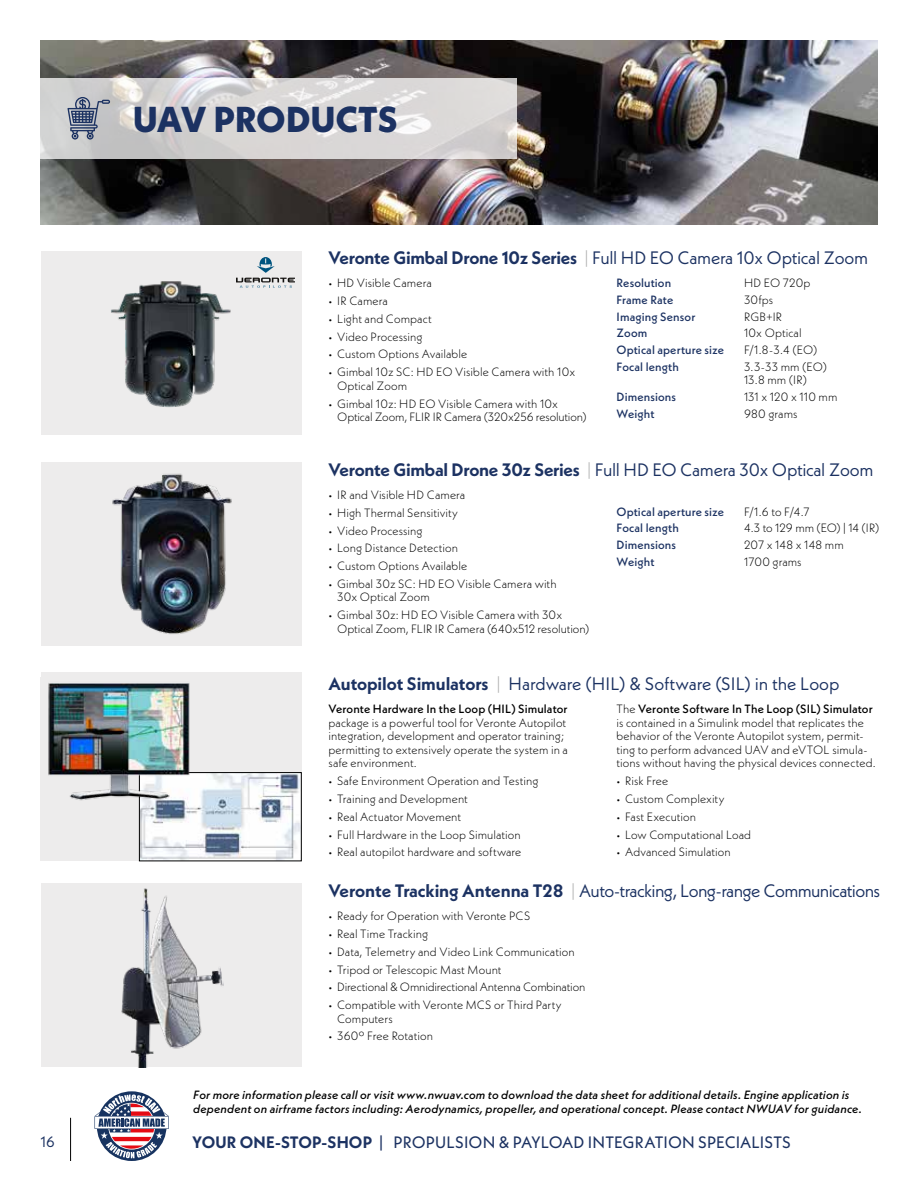
<style>
.page{position:relative;width:918px;height:1188px;background:#fff}
.page>*{position:absolute;margin:0;border:0;box-sizing:border-box;transform-origin:0 0}
.t1{font:800 36px "Neue Kabel";letter-spacing:.005em;color:#1c3262}
.t2{font:18px "Neue Kabel";letter-spacing:-.02em;color:#1c3262}
.t3{font:16.5px "Neue Kabel";letter-spacing:.005em;color:#1c3262}
.t4{font:15px "Neue Kabel";color:#1c3262}
.t5{font:300 12px/13.5px "Neue Kabel";letter-spacing:.005em;color:#000}
.t6{font:italic 500 12px/13.5px "Neue Kabel";letter-spacing:.01em;color:#000}
.t7{font:500 12px "Neue Kabel";letter-spacing:.01em;color:#1c3262}
.t8{font:500 12px "Neue Kabel";letter-spacing:.01em;color:#000}
.s1{font-weight:700}
.s2{font-weight:300;color:#abacac}
.s3{font-weight:500}
</style>
<div class="page">
<hr style="left:70px;top:1118px;width:1px;height:43px;background:#000">
<svg style="left:94px;top:1091px;width:75px;height:70px"></svg>
<img style="left:40px;top:40px;width:838px;height:185px">
<svg style="left:40px;top:78px;width:476px;height:81px;background:#d8d6d6"></svg>
<div style="left:41px;top:251px;width:261px;height:184px;background:#edecec"></div>
<div style="left:41px;top:462px;width:261px;height:184px;background:#edecec"></div>
<div style="left:41px;top:883px;width:261px;height:184px;background:#edecec"></div>
<svg style="left:236px;top:257px;width:59px;height:31px"></svg>
<img style="left:112px;top:473px;width:120px;height:161px">
<svg style="left:67px;top:97px;width:43px;height:43px;background:#9299a8"></svg>
<div style="left:40px;top:677px;width:262px;height:184px;background:#edecec"></div>
<img style="left:141px;top:774px;width:159px;height:85px">
<div style="left:139px;top:772px;width:163px;height:89px;border:1px solid #000"></div>
<img style="left:41px;top:673px;width:178px;height:134px">
<img style="left:111px;top:281px;width:120px;height:127px">
<img style="left:121px;top:888px;width:103px;height:179px">
<h1 class="t1" style="left:133px;top:97px;width:266px">UAV PRODUCTS</h1>
<h2 class="t2" style="left:328px;top:246px;width:541px"><span class="s1">Veronte Gimbal Drone 10z Series</span> <span class="s2">|</span> Full HD EO Camera 10x Optical Zoom</h2>
<p class="t5" style="left:328px;top:276px;width:105px">• HD Visible Camera</p>
<p class="t5" style="left:328px;top:294px;width:61px">• IR Camera</p>
<p class="t5" style="left:328px;top:312px;width:105px">• Light and Compact</p>
<p class="t5" style="left:328px;top:330px;width:96px">• Video Processing</p>
<p class="t5" style="left:328px;top:347px;width:140px">• Custom Options Available</p>
<p class="t5" style="left:337px;top:365px;width:240px;text-indent:-9px">• Gimbal 10z SC: HD EO Visible Camera with 10x<br>Optical Zoom</p>
<p class="t5" style="left:337px;top:397px;width:251px;text-indent:-9px">• Gimbal 10z: HD EO Visible Camera with 10x<br>Optical Zoom, FLIR IR Camera (320x256 resolution)</p>
<p class="t7" style="left:616px;top:275px;width:56px">Resolution</p>
<p class="t5" style="left:744px;top:276px;width:68px">HD EO 720p</p>
<p class="t7" style="left:616px;top:292px;width:58px">Frame Rate</p>
<p class="t5" style="left:744px;top:293px;width:31px">30fps</p>
<p class="t7" style="left:616px;top:309px;width:80px">Imaging Sensor</p>
<p class="t5" style="left:744px;top:310px;width:40px">RGB+IR</p>
<p class="t7" style="left:616px;top:326px;width:32px">Zoom</p>
<p class="t5" style="left:744px;top:326px;width:59px">10x Optical</p>
<p class="t7" style="left:616px;top:342px;width:109px">Optical aperture size</p>
<p class="t5" style="left:744px;top:343px;width:75px">F/1.8-3.4 (EO)</p>
<p class="t7" style="left:616px;top:359px;width:64px">Focal length</p>
<p class="t5" style="left:744px;top:360px;width:84px">3.3-33 mm (EO)<br>13.8 mm (IR)</p>
<p class="t7" style="left:616px;top:389px;width:61px">Dimensions</p>
<p class="t5" style="left:744px;top:390px;width:95px">131 x 120 x 110 mm</p>
<p class="t7" style="left:616px;top:406px;width:39px">Weight</p>
<p class="t5" style="left:744px;top:407px;width:55px">980 grams</p>
<h2 class="t2" style="left:328px;top:458px;width:546px"><span class="s1">Veronte Gimbal Drone 30z Series</span> <span class="s2">|</span> Full HD EO Camera 30x Optical Zoom</h2>
<p class="t5" style="left:328px;top:488px;width:138px">• IR and Visible HD Camera</p>
<p class="t5" style="left:328px;top:506px;width:131px">• High Thermal Sensitivity</p>
<p class="t5" style="left:328px;top:523px;width:96px">• Video Processing</p>
<p class="t5" style="left:328px;top:541px;width:131px">• Long Distance Detection</p>
<p class="t5" style="left:328px;top:559px;width:140px">• Custom Options Available</p>
<p class="t5" style="left:337px;top:577px;width:221px;text-indent:-9px">• Gimbal 30z SC: HD EO Visible Camera with<br>30x Optical Zoom</p>
<p class="t5" style="left:337px;top:608px;width:254px;text-indent:-9px">• Gimbal 30z: HD EO Visible Camera with 30x<br>Optical Zoom, FLIR IR Camera (640x512 resolution)</p>
<p class="t7" style="left:616px;top:504px;width:109px">Optical aperture size</p>
<p class="t5" style="left:744px;top:505px;width:67px">F/1.6 to F/4.7</p>
<p class="t7" style="left:616px;top:520px;width:64px">Focal length</p>
<p class="t5" style="left:744px;top:521px;width:137px">4.3 to 129 mm (EO) | 14 (IR)</p>
<p class="t7" style="left:616px;top:537px;width:61px">Dimensions</p>
<p class="t5" style="left:744px;top:538px;width:101px">207 x 148 x 148 mm</p>
<p class="t7" style="left:616px;top:554px;width:39px">Weight</p>
<p class="t5" style="left:744px;top:555px;width:59px">1700 grams</p>
<h2 class="t2" style="left:328px;top:672px;width:512px"><span class="s1">Autopilot Simulators</span> <span class="s2">|</span> Hardware (HIL) &amp; Software (SIL) in the Loop</h2>
<p class="t8" style="left:328px;top:701px;width:241px">Veronte Hardware In the Loop (HIL) Simulator</p>
<p class="t5" style="left:328px;top:716px;width:241px">package is a powerful tool for Veronte Autopilot integration, development and operator training; permitting to extensively operate the system in a safe environment.</p>
<p class="t5" style="left:328px;top:774px;width:211px">• Safe Environment Operation and Testing</p>
<p class="t5" style="left:328px;top:792px;width:141px">• Training and Development</p>
<p class="t5" style="left:328px;top:810px;width:134px">• Real Actuator Movement</p>
<p class="t5" style="left:328px;top:828px;width:194px">• Full Hardware in the Loop Simulation</p>
<p class="t5" style="left:328px;top:845px;width:194px">• Real autopilot hardware and software</p>
<p class="t5" style="left:616px;top:702px;width:261px">The <span class="s3">Veronte Software In The Loop (SIL) Simulator </span>is contained in a Simulink model that replicates the behavior of the Veronte Autopilot system, permit&shy;ting to perform advanced UAV and eVTOL simula&shy;tions without having the physical devices connected.</p>
<p class="t5" style="left:616px;top:774px;width:53px">• Risk Free</p>
<p class="t5" style="left:616px;top:792px;width:109px">• Custom Complexity</p>
<p class="t5" style="left:616px;top:810px;width:81px">• Fast Execution</p>
<p class="t5" style="left:616px;top:828px;width:136px">• Low Computational Load</p>
<p class="t5" style="left:616px;top:845px;width:116px">• Advanced Simulation</p>
<h2 class="t2" style="left:328px;top:879px;width:553px"><span class="s1">Veronte Tracking Antenna T28</span> <span class="s2">|</span> Auto-tracking, Long-range Communications</h2>
<p class="t5" style="left:328px;top:909px;width:203px">• Ready for Operation with Veronte PCS</p>
<p class="t5" style="left:328px;top:927px;width:101px">• Real Time Tracking</p>
<p class="t5" style="left:328px;top:945px;width:248px">• Data, Telemetry and Video Link Communication</p>
<p class="t5" style="left:328px;top:962px;width:175px">• Tripod or Telescopic Mast Mount</p>
<p class="t5" style="left:328px;top:980px;width:258px">• Directional &amp; Omnidirectional Antenna Combination</p>
<p class="t5" style="left:337px;top:998px;width:226px;text-indent:-9px">• Compatible with Veronte MCS or Third Party<br>Computers</p>
<p class="t5" style="left:328px;top:1029px;width:106px">• 360º Free Rotation</p>
<p class="t6" style="left:193px;top:1088px;width:670px">For more information please call or visit www.nwuav.com to download the data sheet for additional details. Engine application is dependent on airframe factors including: Aerodynamics, propeller, and operational concept. Please contact NWUAV for guidance.</p>
<p class="t4" style="left:40px;top:1133px;width:16px">16</p>
<h3 class="t3" style="left:192px;top:1132px;width:600px"><span class="s1">YOUR ONE-STOP-SHOP</span> | PROPULSION &amp; PAYLOAD INTEGRATION SPECIALISTS</h3>
</div>
